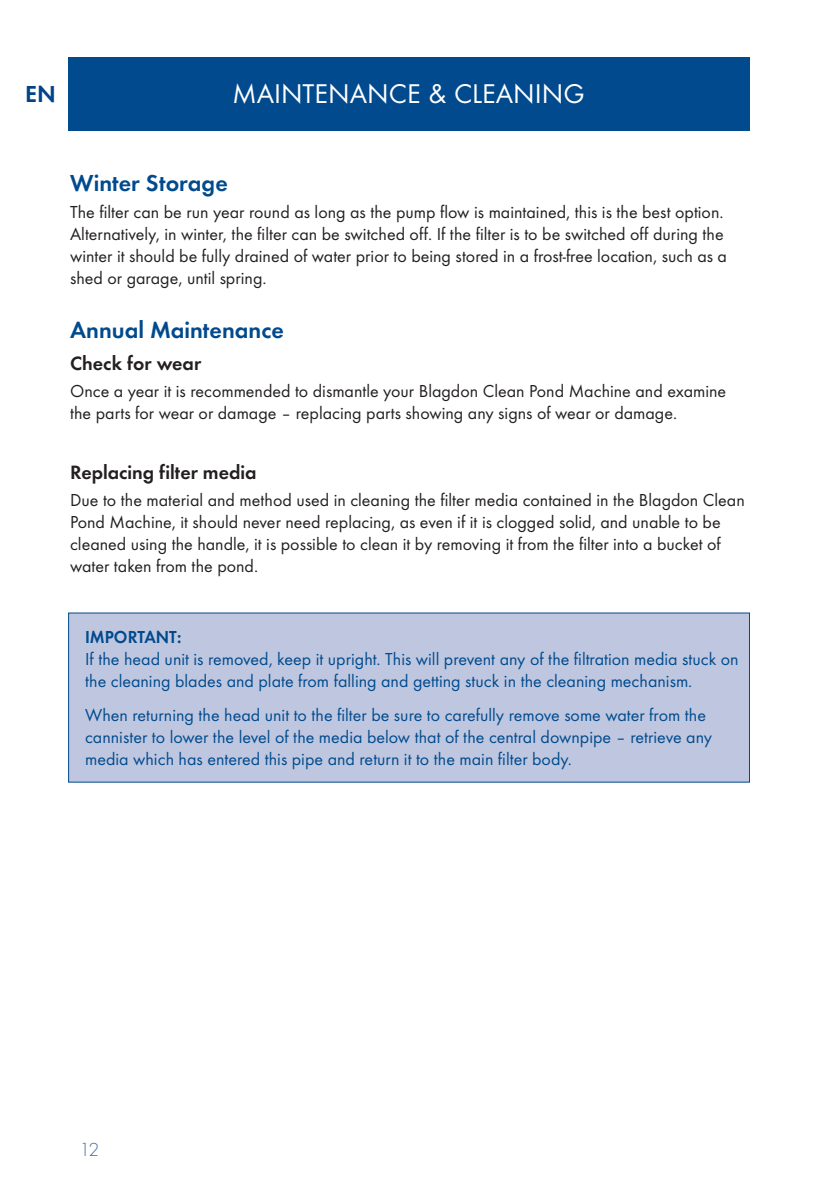
<style>
.page{position:relative;width:840px;height:1191px;background:#fff}
.page>*{position:absolute;margin:0;border:0;box-sizing:border-box;transform-origin:0 0}
.t1{font:28px "Futura T";color:#fff}
.t2{font:600 24px "Futura T";color:#004a8d}
.t3{font:600 24px "Futura T";color:#004389}
.t4{font:600 20px "Futura T";color:#231f20}
.t5{font:300 19.6px "Futura T";color:#476da6}
.t6{font:18px/22px "Futura T";color:#231f20}
.t7{font:18px/22px "Futura T";color:#004a8d}
.t8{font:600 18px "Futura T";color:#004a8d;scale:.95 1}
</style>
<div class="page">
<div style="left:68px;top:612px;width:681px;height:170px;background:#bfc7e0"></div>
<div style="left:68px;top:57px;width:680px;height:73px;background:#004a8d"></div>
<p class="t3" style="left:25px;top:80px;width:32px">EN</p>
<p class="t1" style="left:232px;top:78px;width:354px">MAINTENANCE &amp; CLEANING</p>
<p class="t2" style="left:70px;top:168px;width:159px">Winter Storage</p>
<p class="t6" style="left:70px;top:201px;width:658px">The filter can be run year round as long as the pump flow is maintained, this is the best option.<br>Alternatively, in winter, the filter can be switched off. If the filter is to be switched off during the winter it should be fully drained of water prior to being stored in a frost-free location, such as a shed or garage, until spring.</p>
<p class="t2" style="left:70px;top:316px;width:215px">Annual Maintenance</p>
<p class="t4" style="left:70px;top:351px;width:132px">Check for wear</p>
<p class="t6" style="left:70px;top:380px;width:657px">Once a year it is recommended to dismantle your Blagdon Clean Pond Machine and examine the parts for wear or damage – replacing parts showing any signs of wear or damage.</p>
<p class="t4" style="left:70px;top:460px;width:188px">Replacing filter media</p>
<p class="t6" style="left:70px;top:489px;width:675px">Due to the material and method used in cleaning the filter media contained in the Blagdon Clean Pond Machine, it should never need replacing, as even if it is clogged solid, and unable to be cleaned using the handle, it is possible to clean it by removing it from the filter into a bucket of water taken from the pond.</p>
<p class="t8" style="left:85px;top:626px;width:103px">IMPORTANT:</p>
<p class="t7" style="left:85px;top:648px;width:654px">If the head unit is removed, keep it upright. This will prevent any of the filtration media stuck on the cleaning blades and plate from falling and getting stuck in the cleaning mechanism.</p>
<p class="t7" style="left:85px;top:703px;width:628px">When returning the head unit to the filter be sure to carefully remove some water from the cannister to lower the level of the media below that of the central downpipe – retrieve any media which has entered this pipe and return it to the main filter body.</p>
<p class="t5" style="left:79px;top:1137px;width:21px">12</p>
</div>
